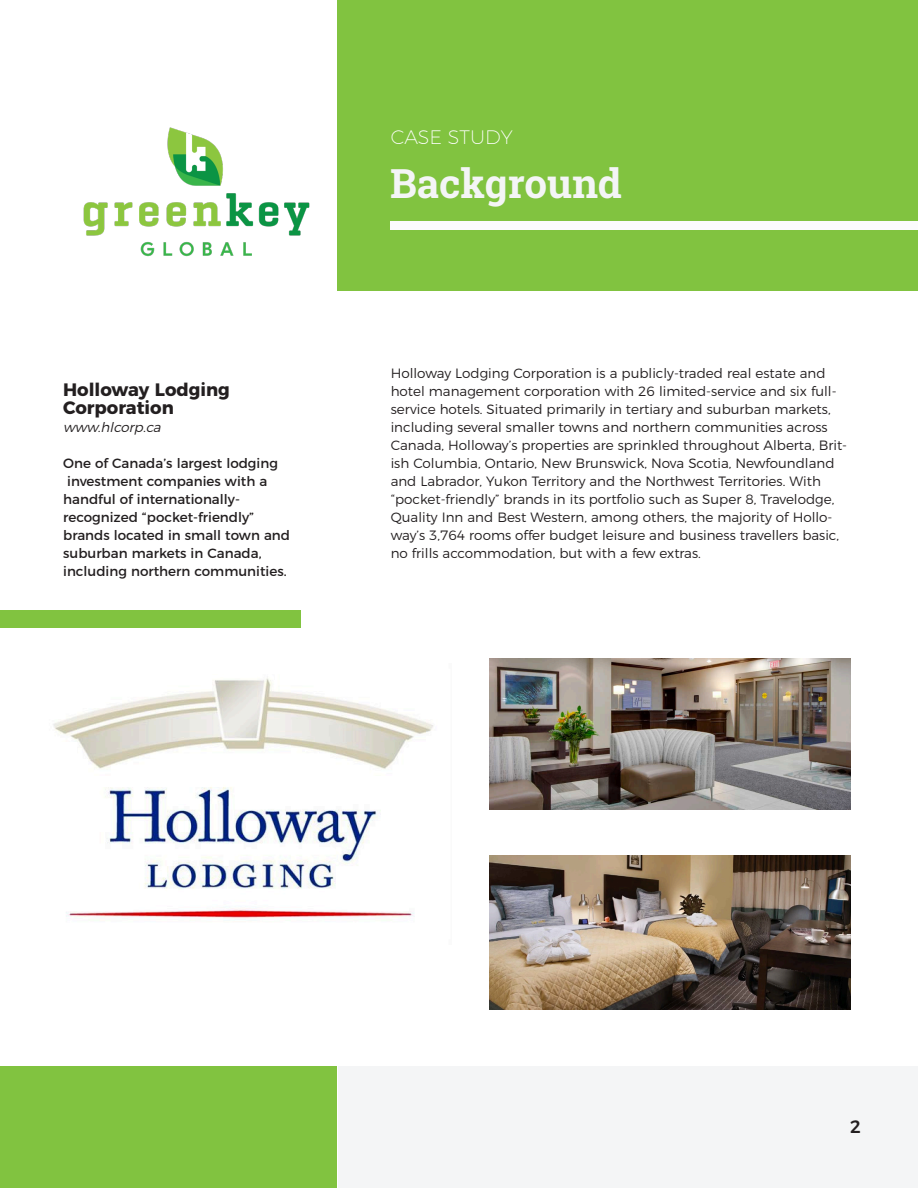
<style>
.page{position:relative;width:918px;height:1188px;background:#fff}
.page>*{position:absolute;margin:0;border:0;box-sizing:border-box;transform-origin:0 0}
.Body_Text_-_2pt_Spac{font:700 40.5px "Roboto Slab";color:#f4f5f6}
.t1{font:200 19.5px "Montserrat";color:#fff}
.Body_Text_-_2pt_Spac-2{font:700 18px/18px "Montserrat";color:#231f20}
.t2{font:500 18px "Montserrat";color:#231f20}
.Body_Text_-_2pt_Spac-3{font:300 13.5px/18px "Montserrat";color:#231f20}
.Body_Text_-_2pt_Spac-4{font:13.5px "Montserrat";color:#231f20}
.Body_Text_-_2pt_Spac-5{font:italic 300 13.5px "Montserrat";color:#231f20}
</style>
<div class="page">
<div style="left:337px;top:0;width:581px;height:291px;background:#81c340"></div>
<div style="left:0;top:1066px;width:337px;height:122px;background:#81c340"></div>
<div style="left:338px;top:1066px;width:580px;height:122px;background:#f4f5f6"></div>
<img style="left:83px;top:127px;width:227px;height:130px">
<div style="left:391px;top:221px;width:527px;height:9px;background:#fbfbfc"></div>
<div style="left:0;top:610px;width:300px;height:18px;background:#81c340"></div>
<img style="left:489px;top:659px;width:362px;height:150px">
<img style="left:53px;top:678px;width:381px;height:240px">
<img style="left:489px;top:855px;width:362px;height:154px">
<p class="Body_Text_-_2pt_Spac-2" style="left:63px;top:379px;width:168px">Holloway Lodging<br>Corporation</p>
<p class="Body_Text_-_2pt_Spac-5" style="left:63px;top:417px;width:103px">www.hlcorp.ca</p>
<p class="Body_Text_-_2pt_Spac-4" style="left:63px;top:452px;width:216px">One of Canada’s largest lodging</p>
<p class="Body_Text_-_2pt_Spac-4" style="left:67px;top:470px;width:202px">investment companies with a</p>
<p class="Body_Text_-_2pt_Spac-4" style="left:63px;top:488px;width:178px">handful of internationally-</p>
<p class="Body_Text_-_2pt_Spac-4" style="left:63px;top:506px;width:192px">recognized “pocket-friendly”</p>
<p class="Body_Text_-_2pt_Spac-4" style="left:63px;top:524px;width:228px">brands located in small town and</p>
<p class="Body_Text_-_2pt_Spac-4" style="left:63px;top:542px;width:200px">suburban markets in Canada,</p>
<p class="Body_Text_-_2pt_Spac-4" style="left:63px;top:560px;width:225px">including northern communities.</p>
<p class="t1" style="left:391px;top:122px;width:124px">CASE STUDY</p>
<p class="Body_Text_-_2pt_Spac" style="left:390px;top:156px;width:233px">Background</p>
<p class="Body_Text_-_2pt_Spac-3" style="left:391px;top:363px;width:458px">Holloway Lodging Corporation is a publicly-traded real estate and hotel management corporation with 26 limited-service and six full&shy;service hotels. Situated primarily in tertiary and suburban markets, including several smaller towns and northern communities across Canada, Holloway’s properties are sprinkled throughout Alberta, Brit&shy;ish Columbia, Ontario, New Brunswick, Nova Scotia, Newfoundland and Labrador, Yukon Territory and the Northwest Territories. With “pocket-friendly” brands in its portfolio such as Super 8, Travelodge, Quality Inn and Best Western, among others, the majority of Hollo&shy;way’s 3,764 rooms offer budget leisure and business travellers basic, no frills accommodation, but with a few extras.</p>
<h3 class="t2" style="left:850px;top:1113px;width:12px">2</h3>
</div>
